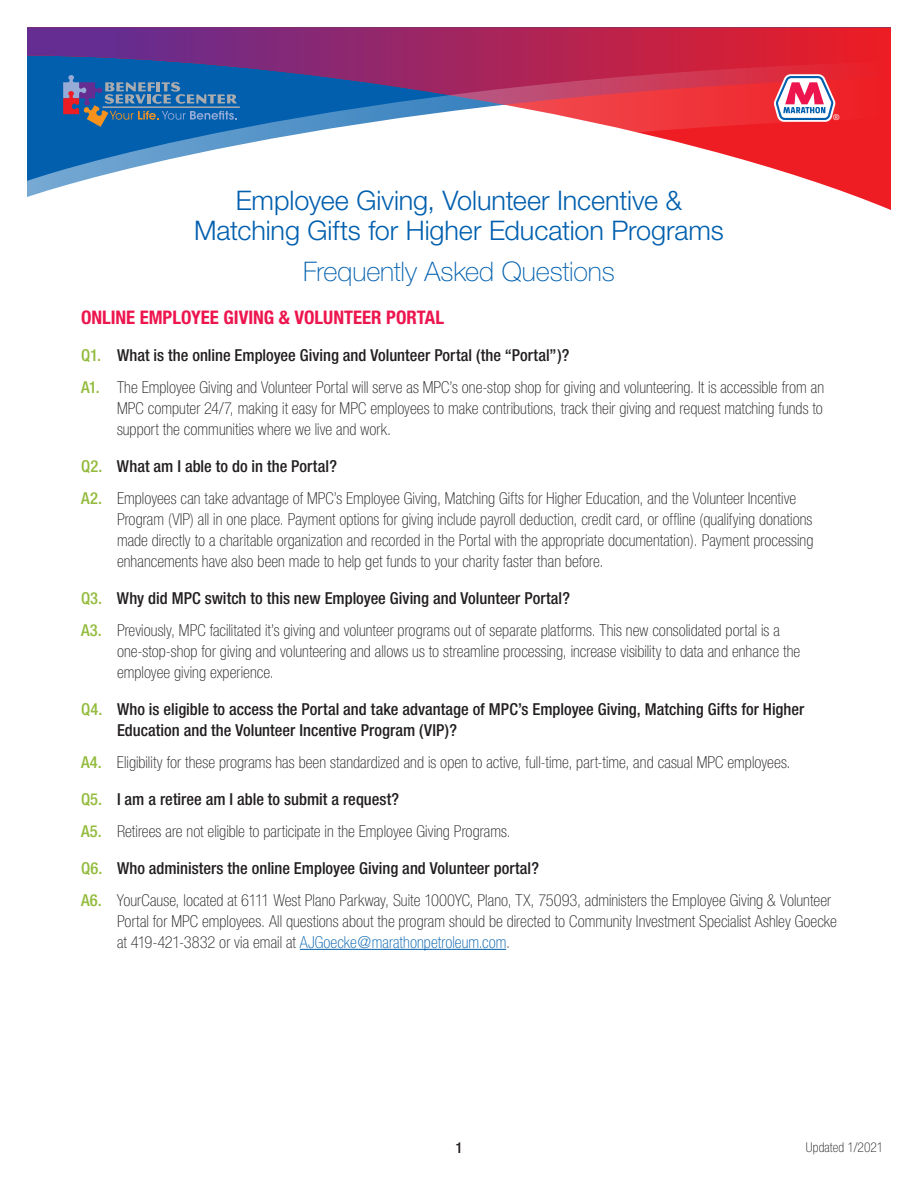
<style>
.page{position:relative;width:918px;height:1188px;background:#fff}
.page>*{position:absolute;margin:0;border:0;box-sizing:border-box;transform-origin:0 0}
.hd1{font:300 27px/30px "Helvetica Neue";letter-spacing:-.005em;color:#015fae;text-align:center}
.hd1-2{font:100 27px "Helvetica Neue";letter-spacing:-.005em;color:#015fae}
.hd2{font:700 condensed 18.75px "Helvetica Neue";color:#ed154e}
.Answer{font:100 condensed 16.5px/21px "Helvetica Neue";letter-spacing:.005em;color:#231f20}
.Question{font:500 condensed 16.5px/21px "Helvetica Neue";color:#231f20}
.t1{font:500 condensed 15px "Helvetica Neue";color:#231f20}
.body{font:100 condensed 13.5px "Helvetica Neue";letter-spacing:.01em;color:#231f20}
.t2{font:8.1px "Helvetica Neue";color:#fff}
.s1{color:#93bb3d}
.s2{font-weight:500;color:#93bb3d}
.s3{color:#015fae}
</style>
<div class="page">
<svg style="left:27px;top:27px;width:864px;height:35px;background:#9f265f"></svg>
<svg style="left:27px;top:62px;width:864px;height:148px"></svg>
<svg style="left:63px;top:75px;width:174px;height:52px;background:#326ba5"></svg>
<hr style="left:102px;top:106px;width:138px;height:2px;background:#aaabaf">
<svg style="left:773px;top:73px;width:64px;height:50px"></svg>
<hr style="left:300px;top:949px;width:206px;height:1px;background:#015fae">
<p class="t2" style="left:833px;top:112px;width:8px">®</p>
<p class="hd1" style="left:194px;top:185px;width:531px">Employee Giving, Volunteer Incentive &amp;<br>Matching Gifts for Higher Education Programs</p>
<p class="hd1-2" style="left:303px;top:256px;width:313px">Frequently Asked Questions</p>
<p class="hd2" style="left:81px;top:306px;width:365px">ONLINE EMPLOYEE GIVING &amp; VOLUNTEER PORTAL</p>
<p class="Question" style="left:81px;top:344px;width:490px"><span class="s1">Q1.</span> What is the online Employee Giving and Volunteer Portal (the “Portal”)?</p>
<p class="Answer" style="left:117px;top:376px;width:709px;text-align:justify;text-indent:-36px"><span class="s2">A1.</span> The Employee Giving and Volunteer Portal will serve as MPC’s one-stop shop for giving and volunteering. It is accessible from an MPC computer 24/7, making it easy for MPC employees to make contributions, track their giving and request matching funds to support the communities where we live and work.</p>
<p class="Question" style="left:81px;top:455px;width:258px"><span class="s1">Q2.</span> What am I able to do in the Portal?</p>
<p class="Answer" style="left:117px;top:487px;width:698px;text-indent:-36px"><span class="s2">A2.</span> Employees can take advantage of MPC’s Employee Giving, Matching Gifts for Higher Education, and the Volunteer Incentive Program (VIP) all in one place. Payment options for giving include payroll deduction, credit card, or offline (qualifying donations made directly to a charitable organization and recorded in the Portal with the appropriate documentation). Payment processing enhancements have also been made to help get funds to your charity faster than before.</p>
<p class="Question" style="left:81px;top:587px;width:491px"><span class="s1">Q3.</span> Why did MPC switch to this new Employee Giving and Volunteer Portal?</p>
<p class="Answer" style="left:117px;top:619px;width:685px;text-indent:-36px"><span class="s2">A3.</span> Previously, MPC facilitated it’s giving and volunteer programs out of separate platforms. This new consolidated portal is a one-stop-shop for giving and volunteering and allows us to streamline processing, increase visibility to data and enhance the employee giving experience.</p>
<p class="Question" style="left:117px;top:698px;width:689px;text-indent:-36px"><span class="s1">Q4.</span> Who is eligible to access the Portal and take advantage of MPC’s Employee Giving, Matching Gifts for Higher<br>Education and the Volunteer Incentive Program (VIP)?</p>
<p class="Answer" style="left:81px;top:751px;width:711px"><span class="s2">A4.</span> Eligibility for these programs has been standardized and is open to active, full-time, part-time, and casual MPC employees.</p>
<p class="Question" style="left:81px;top:788px;width:320px"><span class="s1">Q5.</span> I am a retiree am I able to submit a request?</p>
<p class="Answer" style="left:81px;top:820px;width:431px"><span class="s2">A5.</span> Retirees are not eligible to participate in the Employee Giving Programs.</p>
<p class="Question" style="left:81px;top:857px;width:460px"><span class="s1">Q6.</span> Who administers the online Employee Giving and Volunteer portal?</p>
<p class="Answer" style="left:117px;top:889px;width:722px;text-indent:-36px"><span class="s2">A6.</span> YourCause, located at 6111 West Plano Parkway, Suite 1000YC, Plano, TX, 75093, administers the Employee Giving &amp; Volunteer<br>Portal for MPC employees. All questions about the program should be directed to Community Investment Specialist Ashley Goecke at 419-421-3832 or via email at <span class="s3">AJGoecke@marathonpetroleum.com</span>.</p>
<p class="t1" style="left:455px;top:1138px;width:9px">1</p>
<p class="body" style="left:806px;top:1139px;width:79px">Updated 1/2021</p>
</div>
